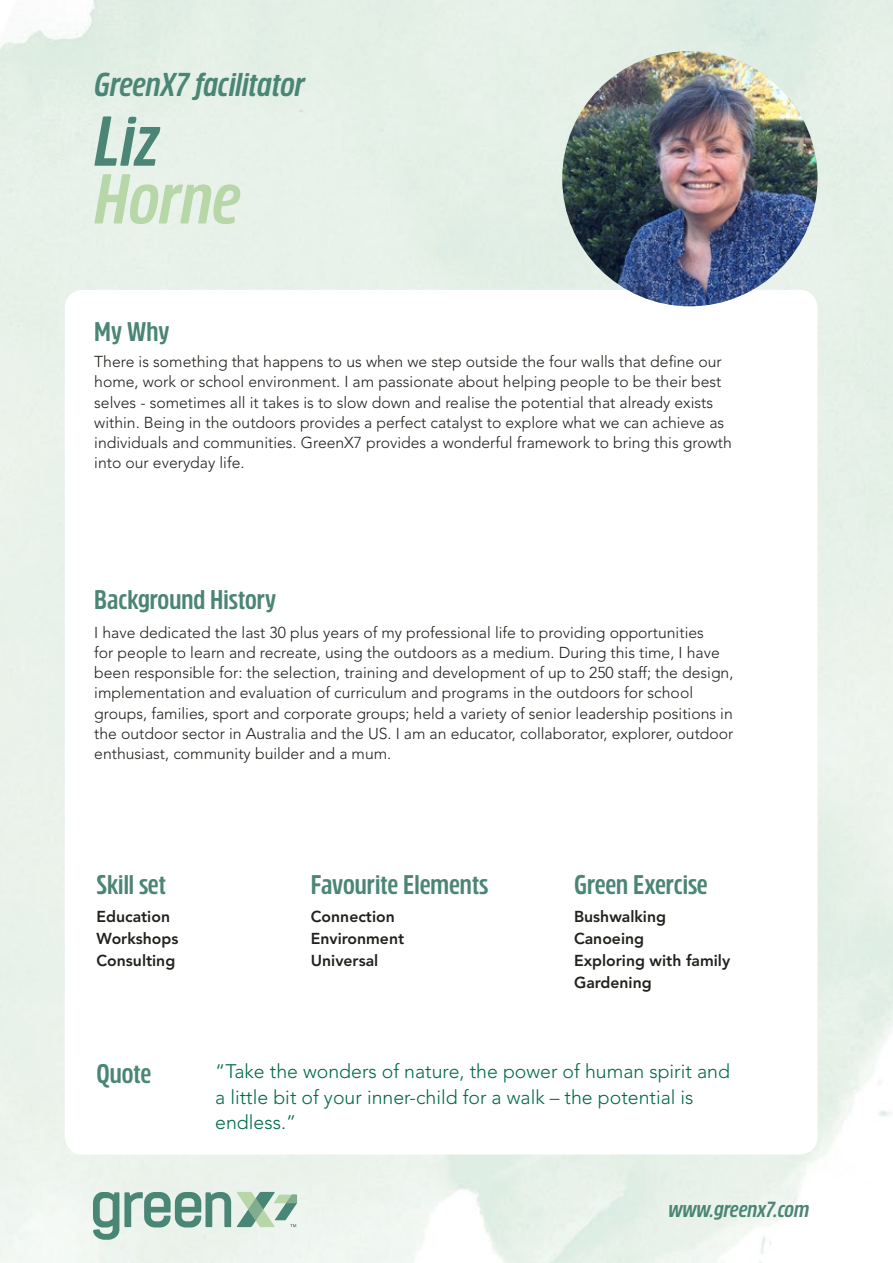
<style>
.page{position:relative;width:893px;height:1263px;background:#fff}
.page>*{position:absolute;margin:0;border:0;box-sizing:border-box;transform-origin:0 0}
.t1{font:italic 700 70.35px "Rockeby Cd";color:#b7d7a9}
.t2{font:italic 700 70.35px "Rockeby Cd";color:#4a8575}
.t3{font:italic 700 33px "Rockeby Cd";color:#4a8575}
.t4{font:700 27px "Rockeby Cd";color:#4a8575}
.t5{font:italic 700 21.9px "Rockeby Cd";color:#4a8575}
.t6{font:300 19.5px/25.5px "Avenir LT Std";color:#006a49}
.t7{font:300 15.75px/20.2px "Avenir LT Std";color:#20221d}
.t8{font:800 15.75px/22.2px "Avenir LT Std";color:#20221d}
</style>
<div class="page">
<img style="left:0;top:0;width:893px;height:1263px">
<div style="left:65px;top:290px;width:752px;height:864px;background:#fff;border-radius:18px"></div>
<svg style="left:93px;top:1192px;width:138px;height:48px"></svg>
<svg style="left:237px;top:1192px;width:60px;height:35px"></svg>
<img style="left:562px;top:51px;width:255px;height:255px;border-radius:128px">
<h2 class="t3" style="left:94px;top:66px;width:212px">GreenX7 facilitator</h2>
<h1 class="t2" style="left:94px;top:100px;width:67px">Liz</h1>
<h1 class="t1" style="left:94px;top:158px;width:148px">Horne</h1>
<h3 class="t4" style="left:94px;top:316px;width:77px">My Why</h3>
<p class="t7" style="left:94px;top:351px;width:639px">There is something that happens to us when we step outside the four walls that define our home, work or school environment. I am passionate about helping people to be their best selves - sometimes all it takes is to slow down and realise the potential that already exists within. Being in the outdoors provides a perfect catalyst to explore what we can achieve as individuals and communities. GreenX7 provides a wonderful framework to bring this growth into our everyday life.</p>
<h3 class="t4" style="left:94px;top:584px;width:183px">Background History</h3>
<p class="t7" style="left:94px;top:622px;width:641px">I have dedicated the last 30 plus years of my professional life to providing opportunities<br>for people to learn and recreate, using the outdoors as a medium. During this time, I have been responsible for: the selection, training and development of up to 250 staff; the design, implementation and evaluation of curriculum and programs in the outdoors for school groups, families, sport and corporate groups; held a variety of senior leadership positions in the outdoor sector in Australia and the US. I am an educator, collaborator, explorer, outdoor enthusiast, community builder and a mum.</p>
<h3 class="t4" style="left:97px;top:869px;width:71px">Skill set</h3>
<h3 class="t4" style="left:311px;top:869px;width:179px">Favourite Elements</h3>
<h3 class="t4" style="left:574px;top:869px;width:135px">Green Exercise</h3>
<p class="t8" style="left:97px;top:905px;width:83px">Education<br>Workshops<br>Consulting</p>
<p class="t8" style="left:311px;top:905px;width:95px">Connection<br>Environment<br>Universal</p>
<p class="t8" style="left:574px;top:905px;width:158px">Bushwalking<br>Canoeing<br>Exploring with family<br>Gardening</p>
<h3 class="t4" style="left:97px;top:1058px;width:56px">Quote</h3>
<p class="t6" style="left:215px;top:1059px;width:516px">“Take the wonders of nature, the power of human spirit and a little bit of your inner-child for a walk – the potential is endless.”</p>
<h3 class="t5" style="left:668px;top:1197px;width:142px">www.greenx7.com</h3>
</div>
